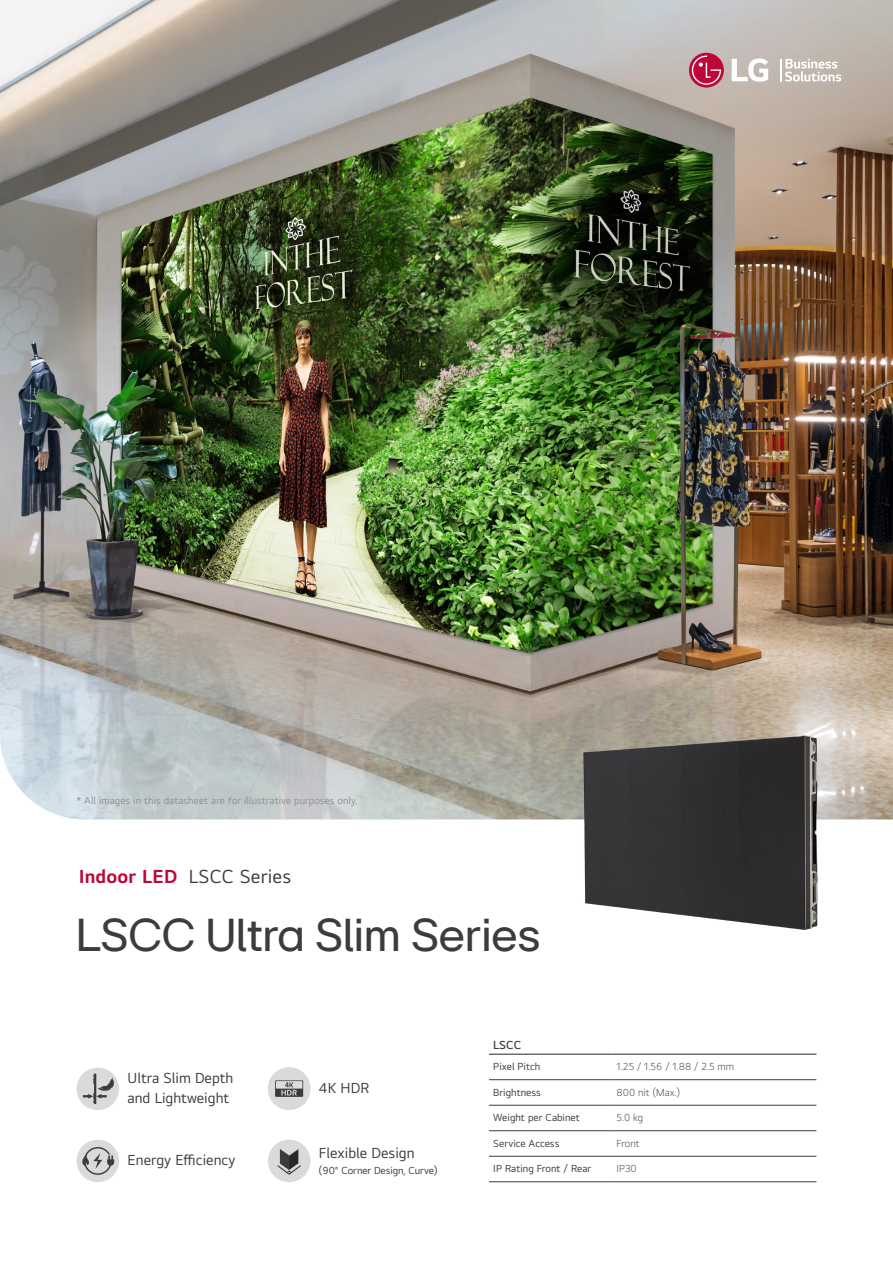
<style>
.page{position:relative;width:893px;height:1263px;background:#fff}
.page>*{position:absolute;margin:0;border:0;box-sizing:border-box;transform-origin:0 0}
.t1{font:48px "LGEI Headline TTF";letter-spacing:.01em;color:#3c3c3b}
.t2{font:19.5px "LGEI Text TTF";letter-spacing:.01em;color:#3c3c3b}
.t3{font:15px/19.5px "LGEI Text TTF";color:#3c3c3b}
.t4{font:600 12px "LGEI Text TTF";color:#3c3c3b}
.t5{font:10.5px "LGEI Text TTF";color:#3c3c3b}
.t6{font:10.5px "LGEI Text TTF";color:#929292}
.t7{font:300 10.5px "LGEI Text TTF";color:#3c3c3b}
.s1{font-weight:700;color:#be0738}
</style>
<div class="page">
<img style="left:0;top:0;width:893px;height:612px">
<svg style="left:0;top:612px;width:893px;height:208px;background:#b0ada3"></svg>
<svg style="left:780px;top:59px;width:61px;height:22px"></svg>
<svg style="left:732px;top:58px;width:36px;height:24px"></svg>
<svg style="left:689px;top:53px;width:35px;height:35px"></svg>
<svg style="left:692px;top:56px;width:29px;height:29px"></svg>
<img style="left:573px;top:727px;width:255px;height:203px">
<hr style="left:489px;top:1079px;width:123px;height:1px;background:#3c3c3b">
<hr style="left:612px;top:1079px;width:204px;height:1px;background:#3c3c3b">
<hr style="left:489px;top:1105px;width:123px;height:1px;background:#3c3c3b">
<hr style="left:489px;top:1130px;width:123px;height:1px;background:#3c3c3b">
<hr style="left:489px;top:1156px;width:123px;height:1px;background:#3c3c3b">
<hr style="left:612px;top:1105px;width:204px;height:1px;background:#3c3c3b">
<hr style="left:612px;top:1130px;width:204px;height:1px;background:#3c3c3b">
<hr style="left:612px;top:1156px;width:204px;height:1px;background:#3c3c3b">
<hr style="left:489px;top:1181px;width:123px;height:1px;background:#3c3c3b">
<hr style="left:612px;top:1181px;width:204px;height:1px;background:#3c3c3b">
<hr style="left:489px;top:1054px;width:123px;height:1px;background:#3c3c3b">
<hr style="left:612px;top:1054px;width:204px;height:1px;background:#3c3c3b">
<div style="left:268px;top:1140px;width:42px;height:42px;background:#dadada;border-radius:50%"></div>
<svg style="left:277px;top:1149px;width:24px;height:26px"></svg>
<div style="left:77px;top:1140px;width:42px;height:42px;background:#dadada;border-radius:50%"></div>
<svg style="left:82px;top:1147px;width:32px;height:28px"></svg>
<div style="left:77px;top:1067px;width:42px;height:43px;background:#dadada;border-radius:50%"></div>
<svg style="left:83px;top:1073px;width:31px;height:31px"></svg>
<div style="left:268px;top:1067px;width:42px;height:43px;background:#dadada;border-radius:50%"></div>
<div style="left:268px;top:1067px;width:42px;height:42px;background:#dadada;border-radius:50%"></div>
<svg style="left:275px;top:1080px;width:28px;height:17px"></svg>
<div style="left:276px;top:1081px;width:26px;height:7px;background:#dbdede"></div>
<svg style="left:281px;top:1082px;width:16px;height:13px"></svg>
<p class="t6" style="left:77px;top:794px;width:282px">* All images in this datasheet are for illustrative purposes only.</p>
<h2 class="t2" style="left:79px;top:864px;width:214px"><span class="s1">Indoor LED</span> LSCC Series</h2>
<h1 class="t1" style="left:77px;top:906px;width:465px">LSCC Ultra Slim Series</h1>
<h3 class="t3" style="left:128px;top:1068px;width:107px">Ultra Slim Depth and Lightweight</h3>
<h3 class="t3" style="left:319px;top:1078px;width:52px">4K HDR</h3>
<h3 class="t3" style="left:128px;top:1150px;width:109px">Energy Efficiency</h3>
<h3 class="t3" style="left:319px;top:1143px;width:97px">Flexible Design</h3>
<p class="t5" style="left:319px;top:1164px;width:120px">(90° Corner Design, Curve)</p>
<p class="t4" style="left:493px;top:1037px;width:29px">LSCC</p>
<p class="t5" style="left:493px;top:1060px;width:49px">Pixel Pitch</p>
<p class="t7" style="left:617px;top:1060px;width:119px">1.25 / 1.56 / 1.88 / 2.5 mm</p>
<p class="t5" style="left:493px;top:1086px;width:49px">Brightness</p>
<p class="t7" style="left:617px;top:1086px;width:65px">800 nit (Max.)</p>
<p class="t5" style="left:493px;top:1111px;width:88px">Weight per Cabinet</p>
<p class="t7" style="left:617px;top:1111px;width:28px">5.0 kg</p>
<p class="t5" style="left:493px;top:1137px;width:68px">Service Access</p>
<p class="t7" style="left:617px;top:1137px;width:25px">Front</p>
<p class="t5" style="left:493px;top:1162px;width:100px">IP Rating Front / Rear</p>
<p class="t7" style="left:617px;top:1162px;width:22px">IP30</p>
</div>
